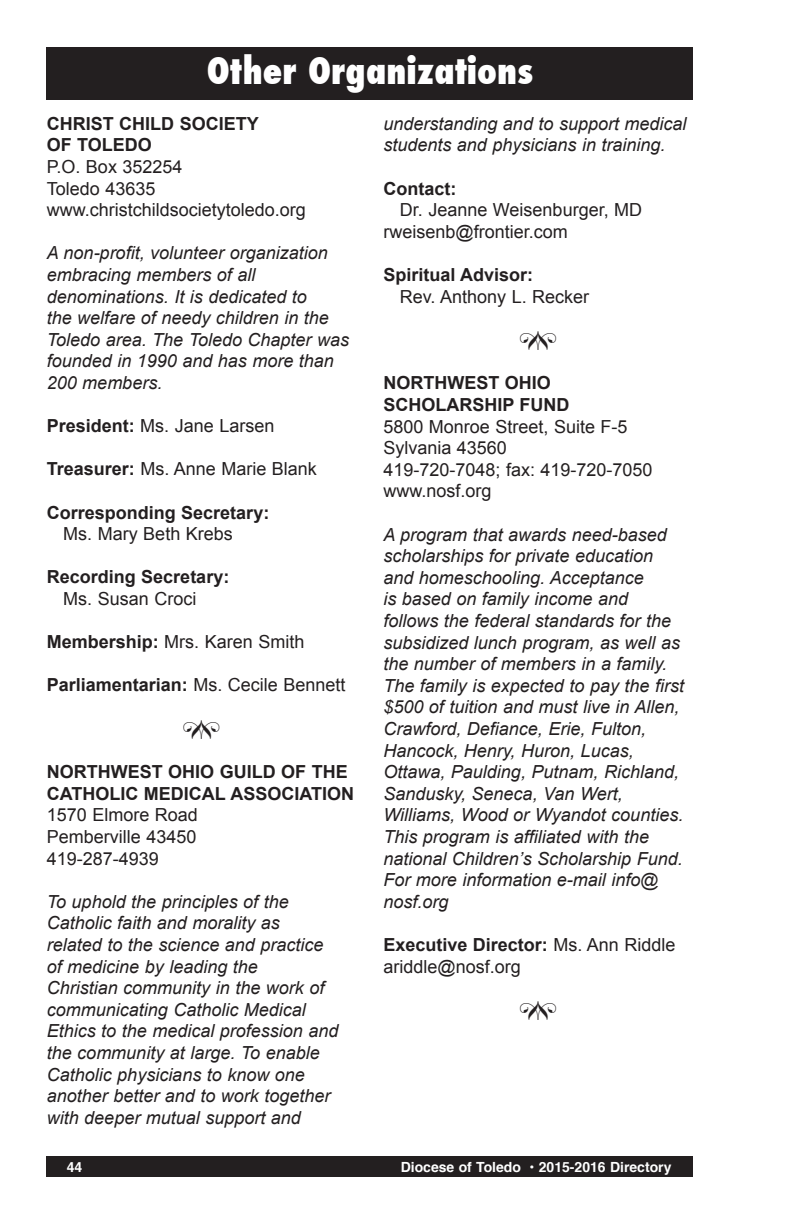
<style>
.page{position:relative;width:792px;height:1224px;background:#fff}
.page>*{position:absolute;margin:0;border:0;box-sizing:border-box;transform-origin:0 0}
.t1{font:800 condensed 36px "Futura";color:#fff}
.t2{font:italic 18px/21.6px "Arial";color:#231f20}
.t3{font:18px/21.6px "Arial";color:#231f20}
.t4{font:700 18px/21.6px "Arial";color:#231f20}
.t5{font:700 14px "Helvetica";color:#fff}
.s1{font-weight:700}
.s2{font-weight:400}
</style>
<div class="page">
<div style="left:47px;top:1156px;width:646px;height:21px;background:#231f20"></div>
<div style="left:47px;top:48px;width:646px;height:52px;background:#231f20"></div>
<h1 class="t1" style="left:207px;top:47px;width:328px">Other Organizations</h1>
<p class="t4" style="left:47px;top:113px;width:214px">CHRIST CHILD SOCIETY<br>OF TOLEDO</p>
<p class="t3" style="left:47px;top:156px;width:261px">P.O. Box 352254<br>Toledo 43635 www.christchildsocietytoledo.org</p>
<p class="t2" style="left:47px;top:242px;width:304px">A non-profit, volunteer organization embracing members of all denominations. It is dedicated to<br>the welfare of needy children in the<br>Toledo area. The Toledo Chapter was founded in 1990 and has more than<br>200 members.</p>
<p class="t3" style="left:47px;top:415px;width:229px"><span class="s1">President:</span> Ms. Jane Larsen</p>
<p class="t3" style="left:47px;top:458px;width:272px"><span class="s1">Treasurer:</span> Ms. Anne Marie Blank</p>
<p class="t4" style="left:47px;top:502px;width:224px">Corresponding Secretary:</p>
<p class="t3" style="left:63px;top:523px;width:171px">Ms. Mary Beth Krebs</p>
<p class="t4" style="left:47px;top:567px;width:184px">Recording Secretary:</p>
<p class="t3" style="left:63px;top:588px;width:135px">Ms. Susan Croci</p>
<p class="t3" style="left:47px;top:631px;width:259px"><span class="s1">Membership:</span> Mrs. Karen Smith</p>
<p class="t4" style="left:47px;top:675px;width:300px">Parliamentarian: <span class="s2">Ms. Cecile Bennett</span></p>
<p class="t2" style="left:383px;top:113px;width:305px">understanding and to support medical students and physicians in training.</p>
<p class="t4" style="left:383px;top:178px;width:74px">Contact:</p>
<p class="t3" style="left:383px;top:199px;width:260px;text-indent:17px">Dr. Jeanne Weisenburger, MD rweisenb@frontier.com</p>
<p class="t4" style="left:383px;top:264px;width:151px">Spiritual Advisor:</p>
<p class="t3" style="left:400px;top:286px;width:191px">Rev. Anthony L. Recker</p>
<p class="t4" style="left:383px;top:373px;width:188px">NORTHWEST OHIO<br>SCHOLARSHIP FUND</p>
<p class="t3" style="left:383px;top:416px;width:271px">5800 Monroe Street, Suite F-5<br>Sylvania 43560<br>419-720-7048; fax: 419-720-7050 www.nosf.org</p>
<p class="t2" style="left:383px;top:524px;width:302px">A program that awards need-based scholarships for private education and homeschooling. Acceptance<br>is based on family income and follows the federal standards for the subsidized lunch program, as well as the number of members in a family.<br>The family is expected to pay the first $500 of tuition and must live in Allen, Crawford, Defiance, Erie, Fulton, Hancock, Henry, Huron, Lucas, Ottawa, Paulding, Putnam, Richland, Sandusky, Seneca, Van Wert, Williams, Wood or Wyandot counties.<br>This program is affiliated with the national Children’s Scholarship Fund.<br>For more information e-mail info@ nosf.org</p>
<p class="t3" style="left:383px;top:934px;width:294px"><span class="s1">Executive Director:</span> Ms. Ann Riddle ariddle@nosf.org</p>
<p class="t4" style="left:47px;top:762px;width:309px">NORTHWEST OHIO GUILD OF THE<br>CATHOLIC MEDICAL ASSOCIATION</p>
<p class="t3" style="left:47px;top:804px;width:153px;text-align:justify">1570 Elmore Road Pemberville 43450<br>419-287-4939</p>
<p class="t2" style="left:47px;top:891px;width:293px">To uphold the principles of the<br>Catholic faith and morality as related to the science and practice of medicine by leading the<br>Christian community in the work of communicating Catholic Medical<br>Ethics to the medical profession and the community at large. To enable<br>Catholic physicians to know one another better and to work together with deeper mutual support and</p>
<p class="t5" style="left:67px;top:1156px;width:17px">44</p>
<p class="t5" style="left:401px;top:1156px;width:272px">Diocese of Toledo • 2015-2016 Directory</p>
</div>
